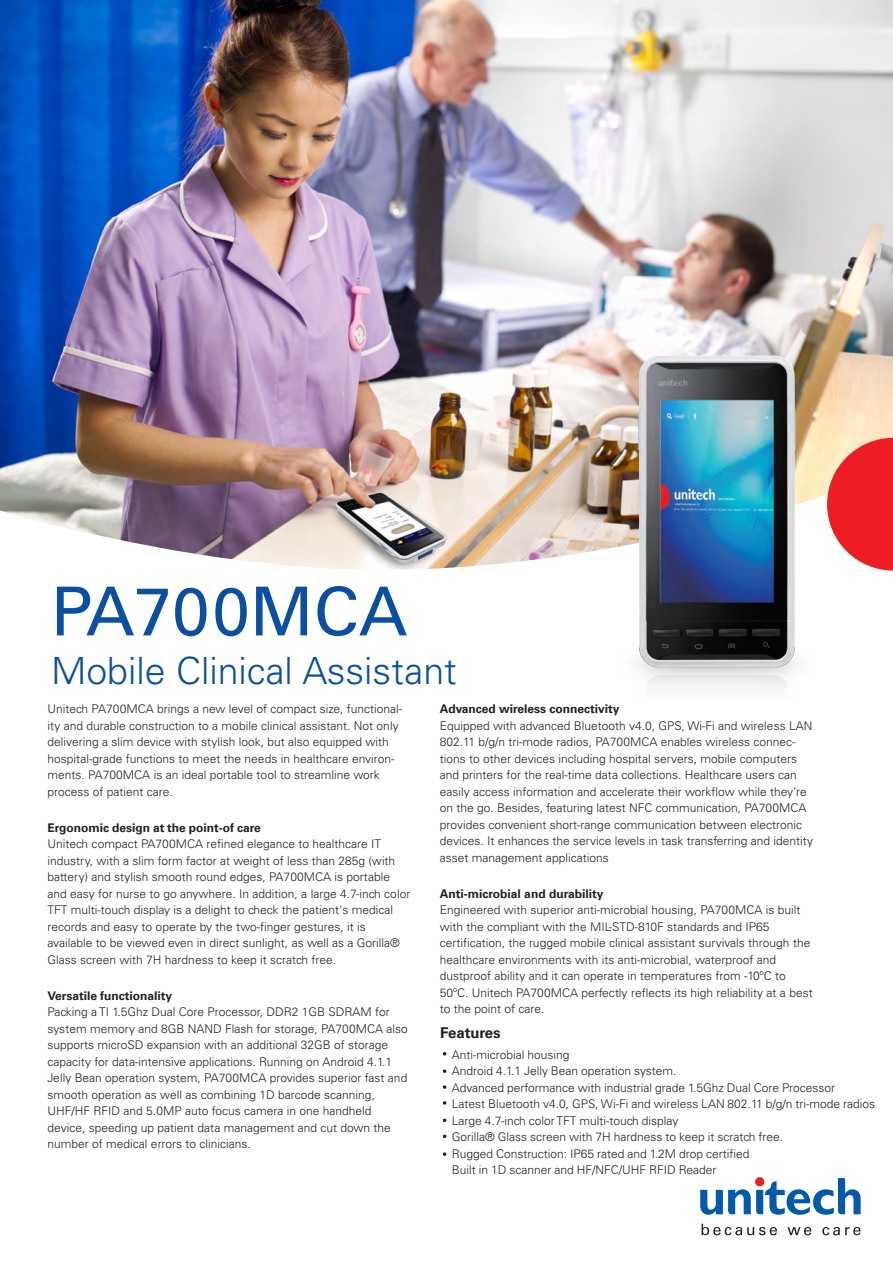
<style>
.page{position:relative;width:893px;height:1263px;background:#fff}
.page>*{position:absolute;margin:0;border:0;box-sizing:border-box;transform-origin:0 0}
.t1{font:67.5px "Univers";color:#0a4fa2}
.t2{font:300 37.5px "Univers";color:#0a4fa2}
.t3{font:700 15px "Univers LT";color:#231f20}
.t4{font:300 12px/16.5px "Univers";color:#231f20}
.s1{font-family:"Univers LT";font-weight:700}
</style>
<div class="page">
<svg style="left:443px;top:1052px;width:3px;height:4px"></svg>
<svg style="left:443px;top:1101px;width:3px;height:4px"></svg>
<svg style="left:443px;top:1085px;width:3px;height:4px"></svg>
<svg style="left:443px;top:1069px;width:3px;height:4px"></svg>
<svg style="left:443px;top:1152px;width:3px;height:4px"></svg>
<img style="left:0;top:0;width:892px;height:570px">
<svg style="left:701px;top:1224px;width:76px;height:11px"></svg>
<svg style="left:787px;top:1227px;width:24px;height:8px"></svg>
<svg style="left:822px;top:1227px;width:17px;height:8px"></svg>
<svg style="left:845px;top:1227px;width:15px;height:8px"></svg>
<div style="left:755px;top:1177px;width:9px;height:9px;border:1px solid #ee1d23;border-radius:50%"></div>
<svg style="left:700px;top:1178px;width:160px;height:37px"></svg>
<svg style="left:827px;top:438px;width:65px;height:133px;background:#f14d4d"></svg>
<img style="left:606px;top:334px;width:220px;height:353px">
<p class="t1" style="left:51px;top:571px;width:358px">PA700MCA</p>
<p class="t2" style="left:51px;top:648px;width:407px">Mobile Clinical Assistant</p>
<p class="t4" style="left:48px;top:701px;width:356px">Unitech PA700MCA brings a new level of compact size, functional&shy;ity and durable construction to a mobile clinical assistant. Not only delivering a slim device with stylish look, but also equipped with hospital-grade functions to meet the needs in healthcare environ&shy;ments. PA700MCA is an ideal portable tool to streamline work process of patient care.</p>
<p class="t4" style="left:48px;top:819px;width:364px"><span class="s1">Ergonomic design at the point-of care<br></span>Unitech compact PA700MCA refined elegance to healthcare IT industry, with a slim form factor at weight of less than 285g (with battery) and stylish smooth round edges, PA700MCA is portable and easy for nurse to go anywhere. In addition, a large 4.7-inch color TFT multi-touch display is a delight to check the patient's medical records and easy to operate by the two-finger gestures, it is available to be viewed even in direct sunlight, as well as a Gorilla® Glass screen with 7H hardness to keep it scratch free.</p>
<p class="t4" style="left:48px;top:987px;width:362px"><span class="s1">Versatile functionality<br></span>Packing a TI 1.5Ghz Dual Core Processor, DDR2 1GB SDRAM for system memory and 8GB NAND Flash for storage, PA700MCA also supports microSD expansion with an additional 32GB of storage capacity for data-intensive applications. Running on Android 4.1.1<br>Jelly Bean operation system, PA700MCA provides superior fast and smooth operation as well as combining 1D barcode scanning, UHF/HF RFID and 5.0MP auto focus camera in one handheld device, speeding up patient data management and cut down the number of medical errors to clinicians.</p>
<p class="t4" style="left:440px;top:701px;width:375px"><span class="s1">Advanced wireless connectivity<br></span>Equipped with advanced Bluetooth v4.0, GPS, Wi-Fi and wireless LAN 802.11 b/g/n tri-mode radios, PA700MCA enables wireless connec&shy;tions to other devices including hospital servers, mobile computers and printers for the real-time data collections. Healthcare users can easily access information and accelerate their workflow while they’re on the go. Besides, featuring latest NFC communication, PA700MCA provides convenient short-range communication between electronic devices. It enhances the service levels in task transferring and identity asset management applications</p>
<p class="t4" style="left:440px;top:885px;width:374px"><span class="s1">Anti-microbial and durability<br></span>Engineered with superior anti-microbial housing, PA700MCA is built with the compliant with the MIL-STD-810F standards and IP65 certification, the rugged mobile clinical assistant survivals through the healthcare environments with its anti-microbial, waterproof and dustproof ability and it can operate in temperatures from -10ºC to 50ºC. Unitech PA700MCA perfectly reflects its high reliability at a best to the point of care.</p>
<p class="t3" style="left:440px;top:1024px;width:62px">Features</p>
<p class="t4" style="left:452px;top:1046px;width:425px">Anti-microbial housing<br>Android 4.1.1 Jelly Bean operation system.<br>Advanced performance with industrial grade 1.5Ghz Dual Core Processor<br>Latest Bluetooth v4.0, GPS, Wi-Fi and wireless LAN 802.11 b/g/n tri-mode radios Large 4.7-inch color TFT multi-touch display<br>Gorilla® Glass screen with 7H hardness to keep it scratch free.<br>Rugged Construction: IP65 rated and 1.2M drop certified<br>Built in 1D scanner and HF/NFC/UHF RFID Reader</p>
</div>
